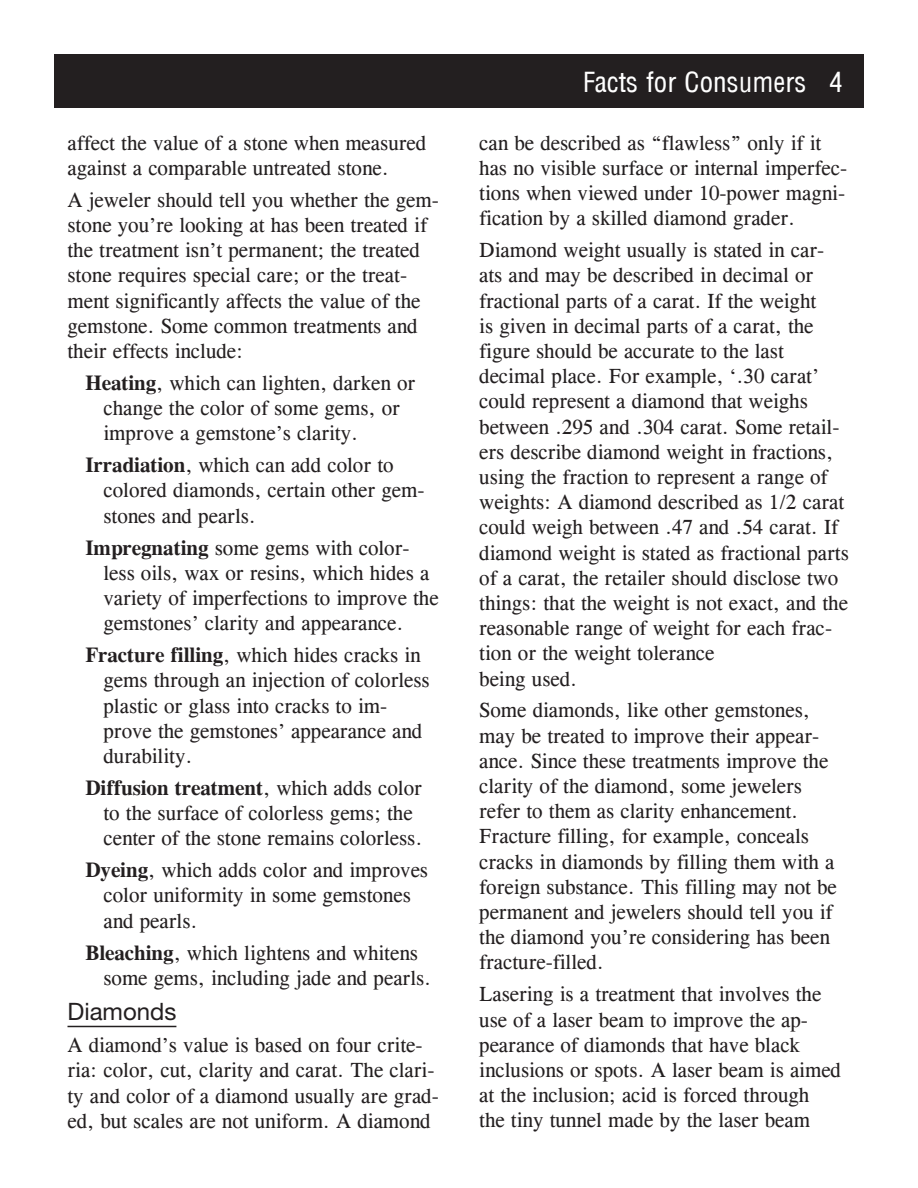
<style>
.page{position:relative;width:918px;height:1188px;background:#fff}
.page>*{position:absolute;margin:0;border:0;box-sizing:border-box;transform-origin:0 0}
.Page_Header{font:condensed 27px "Arena";color:#fff}
.Head_A{font:24px "Helvetica Neue LT Std";color:#231f20}
.Body_Text{font:21px/25.2px "CG Times";color:#231f20}
.Bullet{font:21px/25.2px "CG Times";color:#231f20}
.s1{font-weight:700}
</style>
<div class="page">
<div style="left:55px;top:55px;width:808px;height:52px;background:#231f20"></div>
<div style="left:54px;top:54px;width:810px;height:54px;border:2px solid #231f20"></div>
<hr style="left:68px;top:1026px;width:108px;height:1px;background:#231f20">
<p class="Body_Text" style="left:68px;top:130px;width:360px">affect the value of a stone when measured against a comparable untreated stone.</p>
<p class="Body_Text" style="left:68px;top:187px;width:373px">A jeweler should tell you whether the gem&shy;stone you’re looking at has been treated if the treatment isn’t permanent; the treated stone requires special care; or the treat&shy;ment significantly affects the value of the gemstone. Some common treatments and their effects include:</p>
<p class="Bullet" style="left:103px;top:370px;width:313px;text-indent:-18px"><span class="s1">Heating</span>, which can lighten, darken or change the color of some gems, or improve a gemstone’s clarity.</p>
<p class="Bullet" style="left:103px;top:453px;width:322px;text-indent:-18px"><span class="s1">Irradiation</span>, which can add color to colored diamonds, certain other gem&shy;stones and pearls.</p>
<p class="Bullet" style="left:103px;top:535px;width:337px;text-indent:-18px"><span class="s1">Impregnating</span> some gems with color&shy;less oils, wax or resins, which hides a variety of imperfections to improve the gemstones’ clarity and appearance.</p>
<p class="Bullet" style="left:103px;top:643px;width:328px;text-indent:-18px"><span class="s1">Fracture filling</span>, which hides cracks in gems through an injection of colorless plastic or glass into cracks to im&shy;prove the gemstones’ appearance and durability.</p>
<p class="Bullet" style="left:103px;top:775px;width:320px;text-indent:-18px"><span class="s1">Diffusion treatment</span>, which adds color to the surface of colorless gems; the center of the stone remains colorless.</p>
<p class="Bullet" style="left:103px;top:858px;width:326px;text-indent:-18px"><span class="s1">Dyeing</span>, which adds color and improves color uniformity in some gemstones and pearls.</p>
<p class="Bullet" style="left:103px;top:940px;width:329px;text-indent:-18px"><span class="s1">Bleaching</span>, which lightens and whitens some gems, including jade and pearls.</p>
<p class="Head_A" style="left:68px;top:997px;width:110px">Diamonds</p>
<p class="Body_Text" style="left:68px;top:1033px;width:373px">A diamond’s value is based on four crite&shy;ria: color, cut, clarity and carat. The clari&shy;ty and color of a diamond usually are grad&shy;ed, but scales are not uniform. A diamond</p>
<p class="Page_Header" style="left:583px;top:70px;width:225px">Facts for Consumers</p>
<p class="Page_Header" style="left:829px;top:70px;width:15px">4</p>
<p class="Body_Text" style="left:479px;top:130px;width:369px">can be described as “flawless” only if it has no visible surface or internal imperfec&shy;tions when viewed under 10-power magni&shy;fication by a skilled diamond grader.</p>
<p class="Body_Text" style="left:479px;top:238px;width:371px">Diamond weight usually is stated in car&shy;ats and may be described in decimal or fractional parts of a carat. If the weight<br>is given in decimal parts of a carat, the figure should be accurate to the last decimal place. For example, ‘.30 carat’ could represent a diamond that weighs between .295 and .304 carat. Some retail&shy;ers describe diamond weight in fractions, using the fraction to represent a range of weights: A diamond described as 1/2 carat could weigh between .47 and .54 carat. If diamond weight is stated as fractional parts of a carat, the retailer should disclose two things: that the weight is not exact, and the reasonable range of weight for each frac&shy;tion or the weight tolerance<br>being used.</p>
<p class="Body_Text" style="left:479px;top:698px;width:359px">Some diamonds, like other gemstones, may be treated to improve their appear&shy;ance. Since these treatments improve the clarity of the diamond, some jewelers refer to them as clarity enhancement.<br>Fracture filling, for example, conceals cracks in diamonds by filling them with a foreign substance. This filling may not be permanent and jewelers should tell you if the diamond you’re considering has been fracture-filled.</p>
<p class="Body_Text" style="left:479px;top:982px;width:363px">Lasering is a treatment that involves the use of a laser beam to improve the ap&shy;pearance of diamonds that have black inclusions or spots. A laser beam is aimed at the inclusion; acid is forced through<br>the tiny tunnel made by the laser beam</p>
</div>
